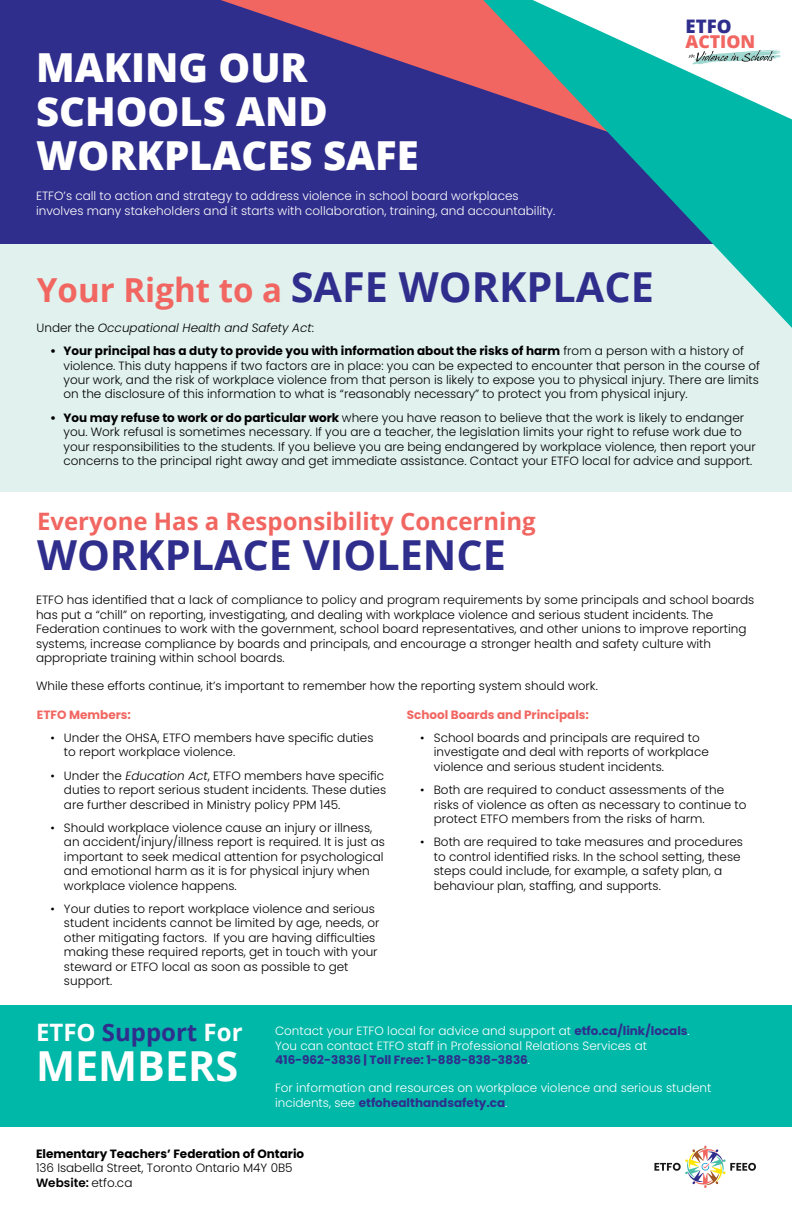
<style>
.page{position:relative;width:792px;height:1224px;background:#fff}
.page>*{position:absolute;margin:0;border:0;box-sizing:border-box;transform-origin:0 0}
.t1{font:700 41.4px "Open Sans";color:#302e8c}
.t2{font:700 41.4px "Open Sans";color:#fff}
.t3{font:800 40px/44px "Open Sans";color:#fff}
.t4{font:700 24px "Open Sans";color:#f16661}
.t5{font:700 24px "Open Sans";color:#fff}
.t6{font:800 18.6px "Open Sans";color:#302e8c}
.t7{font:800 17.7px "Open Sans";color:#f16661}
.t8{font:300 12px/14.4px "Poppins";color:#000}
.t9{font:300 12px/14.4px "Poppins";color:#fff}
.t10{font:italic 300 12px "Poppins";color:#000}
.t11{font:700 12px "Poppins";color:#000}
.t12{font:700 12px "Poppins";color:#f16661}
.s1{font-size:33.1px;color:#f16661}
.s2{font-style:normal}
.s3{font-weight:700}
.s4{font-style:italic}
.s5{color:#302e8c}
.s6{font-weight:700;color:#302e8c}
.s7{font-weight:600}
</style>
<div class="page">
<div style="left:0;top:0;width:733px;height:244px;background:#302e8c"></div>
<div style="left:0;top:1005px;width:792px;height:122px;background:#00b8a8"></div>
<div style="left:0;top:244px;width:792px;height:248px;background:#e0f1ee"></div>
<svg style="left:654px;top:1146px;width:102px;height:42px"></svg>
<svg style="left:221px;top:0;width:262px;height:90px"></svg>
<svg style="left:483px;top:0;width:309px;height:328px"></svg>
<svg style="left:533px;top:0;width:259px;height:119px"></svg>
<h2 class="t3" style="left:36px;top:44px;width:384px">MAKING OUR<br>SCHOOLS AND<br>WORKPLACES SAFE</h2>
<p class="t9" style="left:36px;top:189px;width:521px">ETFO’s call to action and strategy to address violence in school board workplaces involves many stakeholders and it starts with collaboration, training, and accountability.</p>
<h1 class="t1" style="left:37px;top:258px;width:619px"><span class="s1">Your Right to a</span> SAFE WORKPLACE</h1>
<h3 class="t6" style="left:685px;top:12px;width:48px">ETFO</h3>
<h3 class="t7" style="left:685px;top:28px;width:71px">ACTION</h3>
<p class="t10" style="left:37px;top:321px;width:279px"><span class="s2">Under the</span> Occupational Health and Safety Act<span class="s2">:</span></p>
<p class="t8" style="left:64px;top:344px;width:698px;text-indent:-13px"><span class="s3">• Your principal has a duty to provide you with information about the risks of harm</span> from a person with a history of violence. This duty happens if two factors are in place: you can be expected to encounter that person in the course of your work, and the risk of workplace violence from that person is likely to expose you to physical injury. There are limits on the disclosure of this information to what is “reasonably necessary” to protect you from physical injury.</p>
<p class="t8" style="left:64px;top:411px;width:694px;text-indent:-14px"><span class="s3">• You may refuse to work or do particular work</span> where you have reason to believe that the work is likely to endanger you. Work refusal is sometimes necessary. If you are a teacher, the legislation limits your right to refuse work due to your responsibilities to the students. If you believe you are being endangered by workplace violence, then report your concerns to the principal right away and get immediate assistance. Contact your ETFO local for advice and support.</p>
<h3 class="t4" style="left:37px;top:504px;width:500px">Everyone Has a Responsibility Concerning</h3>
<h1 class="t1" style="left:37px;top:526px;width:471px">WORKPLACE VIOLENCE</h1>
<p class="t8" style="left:36px;top:593px;width:720px">ETFO has identified that a lack of compliance to policy and program requirements by some principals and school boards has put a “chill” on reporting, investigating, and dealing with workplace violence and serious student incidents. The Federation continues to work with the government, school board representatives, and other unions to improve reporting systems, increase compliance by boards and principals, and encourage a stronger health and safety culture with appropriate training within school boards.</p>
<p class="t8" style="left:36px;top:679px;width:563px">While these efforts continue, it’s important to remember how the reporting system should work.</p>
<p class="t12" style="left:37px;top:707px;width:96px">ETFO Members:</p>
<p class="t8" style="left:64px;top:731px;width:311px;text-indent:-14px">• Under the OHSA, ETFO members have specific duties to report workplace violence.</p>
<p class="t8" style="left:64px;top:769px;width:324px;text-indent:-14px">• Under the <span class="s4">Education Act</span>, ETFO members have specific duties to report serious student incidents. These duties are further described in Ministry policy PPM 145.</p>
<p class="t8" style="left:64px;top:821px;width:323px;text-indent:-14px">• Should workplace violence cause an injury or illness, an accident/injury/illness report is required. It is just as important to seek medical attention for psychological and emotional harm as it is for physical injury when workplace violence happens.</p>
<p class="t8" style="left:64px;top:902px;width:317px;text-indent:-14px">• Your duties to report workplace violence and serious student incidents cannot be limited by age, needs, or other mitigating factors. If you are having difficulties making these required reports, get in touch with your steward or ETFO local as soon as possible to get support.</p>
<p class="t12" style="left:407px;top:707px;width:184px">School Boards and Principals:</p>
<p class="t8" style="left:434px;top:731px;width:277px;text-indent:-14px">• School boards and principals are required to investigate and deal with reports of workplace violence and serious student incidents.</p>
<p class="t8" style="left:434px;top:783px;width:314px;text-indent:-14px">• Both are required to conduct assessments of the risks of violence as often as necessary to continue to protect ETFO members from the risks of harm.</p>
<p class="t8" style="left:434px;top:835px;width:311px;text-indent:-14px">• Both are required to take measures and procedures to control identified risks. In the school setting, these steps could include, for example, a safety plan, a behaviour plan, staffing, and supports.</p>
<h3 class="t5" style="left:36px;top:1016px;width:208px">ETFO <span class="s5">Support</span> For</h3>
<h1 class="t2" style="left:36px;top:1037px;width:204px">MEMBERS</h1>
<p class="t9" style="left:275px;top:1024px;width:416px">Contact your ETFO local for advice and support at <span class="s6">etfo.ca/link/locals</span>.<br>You can contact ETFO staff in Professional Relations Services at<br><span class="s6">416-962-3836 | Toll Free: 1-888-838-3836</span>.</p>
<p class="t9" style="left:275px;top:1081px;width:438px">For information and resources on workplace violence and serious student incidents, see <span class="s6">etfohealthandsafety.ca</span>.</p>
<p class="t11" style="left:36px;top:1147px;width:270px">Elementary Teachers’ Federation of Ontario</p>
<p class="t8" style="left:36px;top:1161px;width:258px">136 Isabella Street, Toronto Ontario M4Y 0B5<br><span class="s7">Website:</span> etfo.ca</p>
</div>
